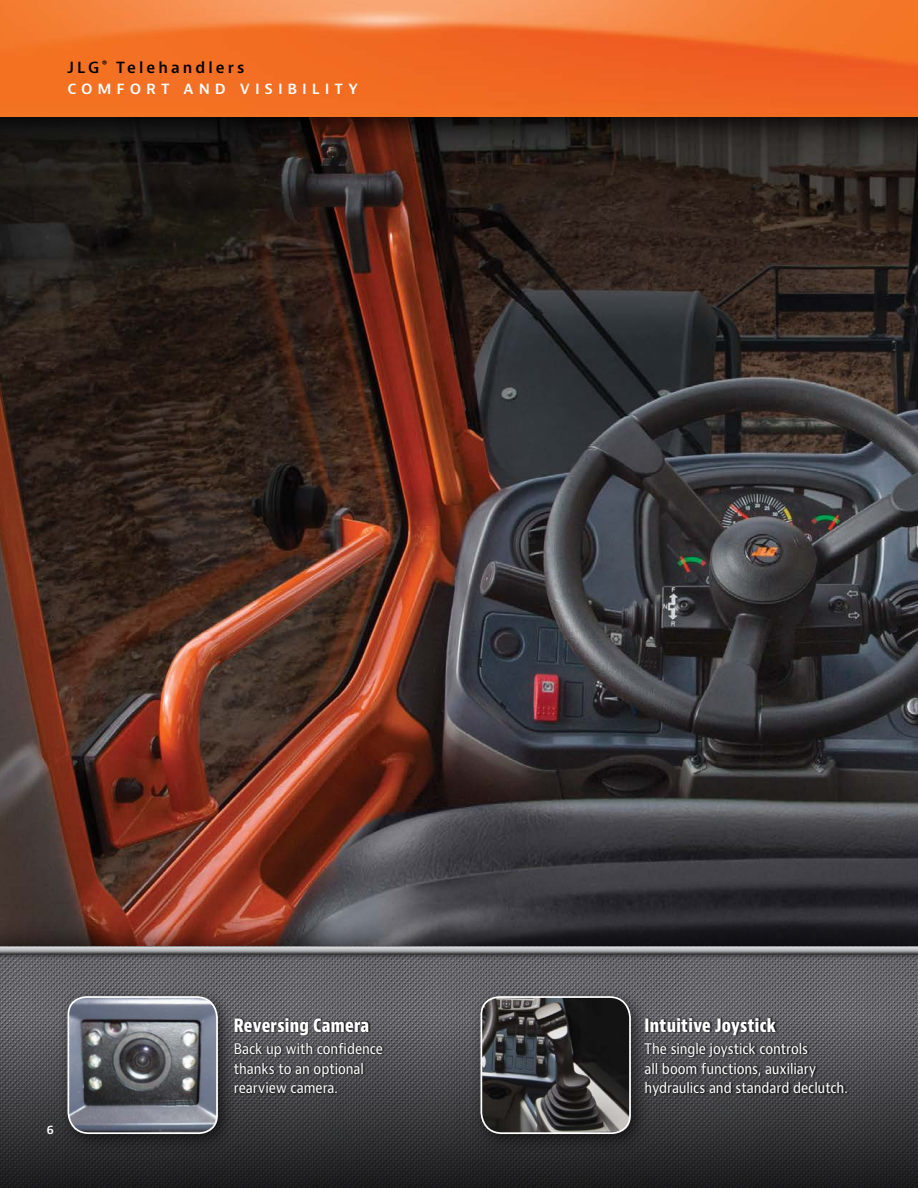
<style>
.page{position:relative;width:918px;height:1188px;background:#fff}
.page>*{position:absolute;margin:0;border:0;box-sizing:border-box;transform-origin:0 0}
.jlg-SH3_Rev{font:800 condensed 18px "Bernino Sans";letter-spacing:.01em;color:#fff;scale:.95 1}
.jlg-Eyebrow_Lft{font:600 15px "Bernino Sans";letter-spacing:.325em;color:#fff}
.jlg-Eyebrow_Bold_Lef{font:600 15px "Bernino Sans";letter-spacing:.205em;color:#000}
.jlg-BC2-Rev{font:14.25px/19.5px "Bernino Sans";letter-spacing:-.01em;color:#fff;scale:.9 1}
.jlg-Page_Left{font:600 12px "Bernino Sans";color:#fff}
</style>
<div class="page">
<img style="left:0;top:149px;width:918px;height:772px">
<div style="left:0;top:0;width:918px;height:149px;background:#000;opacity:.75"></div>
<img style="left:0;top:0;width:918px;height:117px">
<div style="left:0;top:921px;width:918px;height:267px;background:#000;opacity:.75"></div>
<img style="left:0;top:959px;width:918px;height:37px">
<svg style="left:0;top:996px;width:918px;height:192px;background:#3b3a3d"></svg>
<div style="left:470px;top:986px;width:181px;height:168px;background:#000;opacity:.62"></div>
<svg style="left:480px;top:995px;width:152px;height:140px;background:#454545"></svg>
<div style="left:57px;top:986px;width:181px;height:168px;background:#000;opacity:.62"></div>
<svg style="left:67px;top:995px;width:152px;height:140px;background:#767982"></svg>
<div style="left:0;top:945px;width:918px;height:14px;background:#000;opacity:.45"></div>
<div style="left:0;top:941px;width:918px;height:14px;background:#fff;opacity:.75"></div>
<div style="left:0;top:944px;width:918px;height:11px;background:#000;opacity:.75"></div>
<svg style="left:233px;top:1017px;width:152px;height:79px;background:#454447"></svg>
<svg style="left:644px;top:1017px;width:205px;height:81px;background:#474649"></svg>
<p class="jlg-Eyebrow_Bold_Lef" style="left:68px;top:58px;width:179px">JLG <sup>®</sup> Telehandlers</p>
<p class="jlg-Eyebrow_Lft" style="left:68px;top:79px;width:292px">COMFORT AND VISIBILITY</p>
<p class="jlg-Page_Left" style="left:46px;top:1122px;width:9px">6</p>
<p class="jlg-SH3_Rev" style="left:234px;top:1014px;width:144px">Reversing Camera</p>
<p class="jlg-BC2-Rev" style="left:234px;top:1039px;width:167px">Back up with confidence thanks to an optional rearview camera.</p>
<p class="jlg-SH3_Rev" style="left:645px;top:1014px;width:140px">Intuitive Joystick</p>
<p class="jlg-BC2-Rev" style="left:645px;top:1039px;width:227px">The single joystick controls<br>all boom functions, auxiliary hydraulics and standard declutch.</p>
</div>
